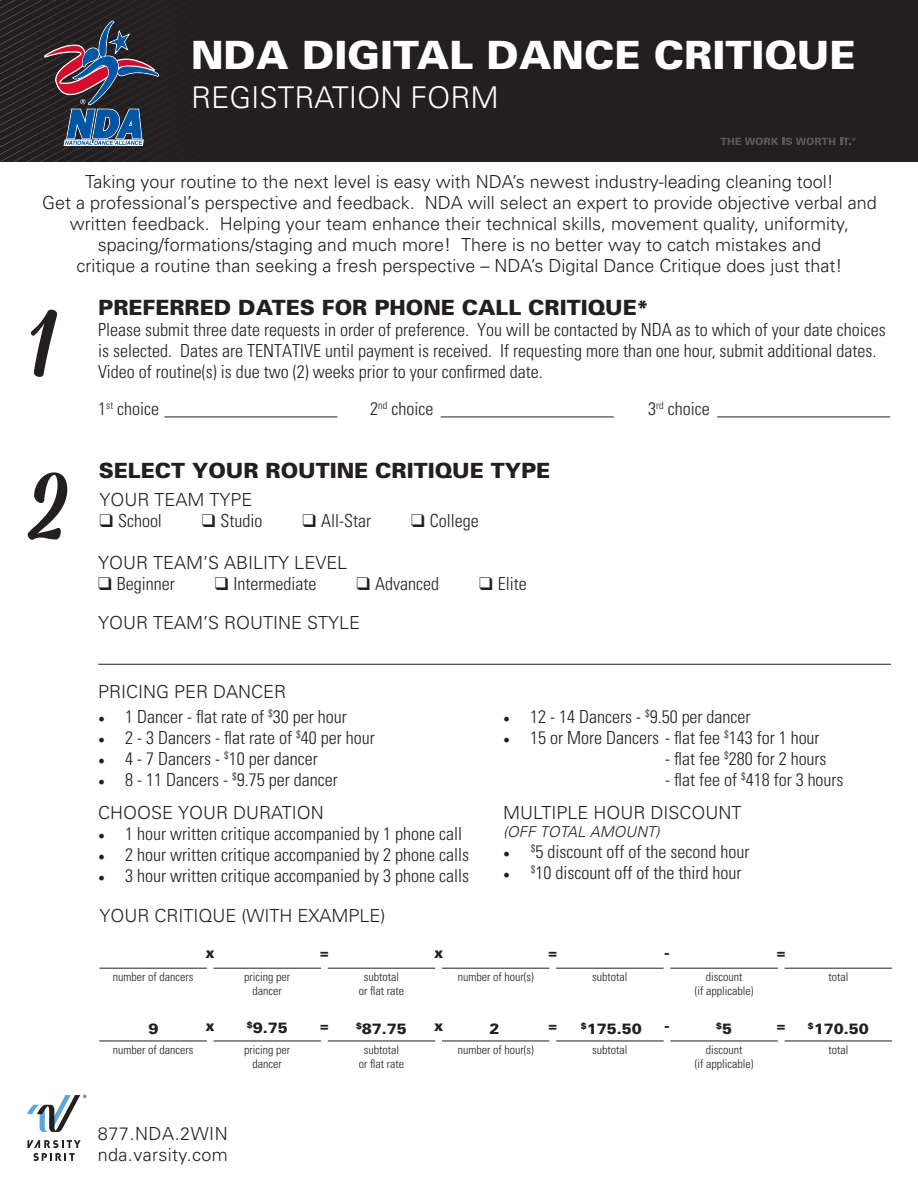
<style>
.page{position:relative;width:918px;height:1188px;background:#fff}
.page>*{position:absolute;margin:0;border:0;box-sizing:border-box;transform-origin:0 0}
.t1{font:108px "Mission Script";color:#231f20}
.t2{font:900 39px "Univers";color:#fff}
.t3{font:300 30px "Univers";color:#fff}
.t4{font:900 21px "Univers";color:#231f20}
.t5{font:300 condensed 18px/21px "Univers";color:#231f20}
.t6{font:300 18px/21px "Univers";color:#231f20;text-align:center}
.t7{font:300 18px "Univers";letter-spacing:.02em;color:#231f20}
.t8{font:300 18px "Univers";letter-spacing:.03em;color:#231f20}
.t9{font:900 15px "Univers";color:#231f20}
.t10{font:italic 300 15px "Univers";color:#231f20}
.t11{font:300 condensed 12px "Univers";color:#231f20}
.t12{font:900 8.7px "Univers";color:#231f20}
.s1{font-family:"Minion Pro";font-weight:400;font-stretch:normal}
.s2{font-size:15px}
</style>
<div class="page">
<hr style="left:98px;top:664px;width:793px;height:1px;background:#231f20">
<hr style="left:99px;top:968px;width:108px;height:1px;background:#231f20">
<hr style="left:214px;top:968px;width:107px;height:1px;background:#231f20">
<hr style="left:328px;top:968px;width:107px;height:1px;background:#231f20">
<hr style="left:442px;top:968px;width:107px;height:1px;background:#231f20">
<hr style="left:556px;top:968px;width:108px;height:1px;background:#231f20">
<hr style="left:670px;top:968px;width:108px;height:1px;background:#231f20">
<hr style="left:785px;top:968px;width:107px;height:1px;background:#231f20">
<hr style="left:99px;top:1041px;width:108px;height:1px;background:#231f20">
<hr style="left:214px;top:1041px;width:107px;height:1px;background:#231f20">
<hr style="left:328px;top:1041px;width:107px;height:1px;background:#231f20">
<hr style="left:442px;top:1041px;width:107px;height:1px;background:#231f20">
<hr style="left:556px;top:1041px;width:108px;height:1px;background:#231f20">
<hr style="left:670px;top:1041px;width:108px;height:1px;background:#231f20">
<hr style="left:785px;top:1041px;width:107px;height:1px;background:#231f20">
<div style="left:0;top:0;width:918px;height:162px;background:#231f20"></div>
<svg style="left:0;top:0;width:153px;height:162px"></svg>
<svg style="left:44px;top:21px;width:115px;height:124px"></svg>
<svg style="left:720px;top:138px;width:135px;height:7px"></svg>
<hr style="left:164px;top:417px;width:174px;height:1px;background:#231f20">
<hr style="left:441px;top:417px;width:173px;height:1px;background:#231f20">
<hr style="left:717px;top:417px;width:173px;height:1px;background:#231f20">
<svg style="left:27px;top:1140px;width:54px;height:21px"></svg>
<svg style="left:27px;top:1095px;width:59px;height:37px"></svg>
<p class="t2" style="left:191px;top:31px;width:666px">NDA DIGITAL DANCE CRITIQUE</p>
<p class="t3" style="left:191px;top:79px;width:309px">REGISTRATION FORM</p>
<p class="t6" style="left:85px;top:171px;width:750px">Taking your routine to the next level is easy with NDA’s newest industry-leading cleaning tool!</p>
<p class="t6" style="left:42px;top:192px;width:836px">Get a professional’s perspective and feedback. NDA will select an expert to provide objective verbal and written feedback. Helping your team enhance their technical skills, movement quality, uniformity,</p>
<p class="t6" style="left:98px;top:234px;width:725px">spacing/formations/staging and much more! There is no better way to catch mistakes and</p>
<p class="t6" style="left:76px;top:255px;width:768px">critique a routine than seeking a fresh perspective – NDA’s Digital Dance Critique does just that!</p>
<p class="t1" style="left:27px;top:274px;width:31px">1</p>
<p class="t1" style="left:28px;top:437px;width:41px">2</p>
<p class="t4" style="left:98px;top:294px;width:552px">PREFERRED DATES FOR PHONE CALL CRITIQUE*</p>
<p class="t5" style="left:98px;top:319px;width:789px">Please submit three date requests in order of preference. You will be contacted by NDA as to which of your date choices is selected. Dates are TENTATIVE until payment is received. If requesting more than one hour, submit additional dates.</p>
<p class="t5" style="left:98px;top:361px;width:446px">Video of routine(s) is due two (2) weeks prior to your confirmed date.</p>
<p class="t5" style="left:98px;top:398px;width:62px">1<sup>st</sup> choice</p>
<p class="t5" style="left:370px;top:398px;width:65px">2<sup>nd</sup> choice</p>
<p class="t5" style="left:648px;top:398px;width:63px">3<sup>rd</sup> choice</p>
<p class="t4" style="left:99px;top:457px;width:453px">SELECT YOUR ROUTINE CRITIQUE TYPE</p>
<p class="t6" style="left:99px;top:490px;width:155px">YOUR TEAM TYPE</p>
<p class="t5" style="left:99px;top:510px;width:64px">❑ School</p>
<p class="t5" style="left:202px;top:510px;width:62px">❑ Studio</p>
<p class="t5" style="left:303px;top:510px;width:70px">❑ All-Star</p>
<p class="t5" style="left:411px;top:510px;width:69px">❑ College</p>
<p class="t6" style="left:98px;top:552px;width:251px">YOUR TEAM’S ABILITY LEVEL</p>
<p class="t5" style="left:98px;top:573px;width:78px">❑ Beginner</p>
<p class="t5" style="left:215px;top:573px;width:103px">❑ Intermediate</p>
<p class="t5" style="left:356px;top:573px;width:84px">❑ Advanced</p>
<p class="t5" style="left:479px;top:573px;width:49px">❑ Elite</p>
<p class="t6" style="left:98px;top:613px;width:264px">YOUR TEAM’S ROUTINE STYLE</p>
<p class="t6" style="left:98px;top:681px;width:190px">PRICING PER DANCER</p>
<p class="t5" style="left:98px;top:706px;width:250px"><span class="s1">•</span> 1 Dancer - flat rate of <sup>$</sup>30 per hour</p>
<p class="t5" style="left:98px;top:727px;width:278px"><span class="s1">•</span> 2 - 3 Dancers - flat rate of <sup>$</sup>40 per hour</p>
<p class="t5" style="left:98px;top:748px;width:221px"><span class="s1">•</span> 4 - 7 Dancers - <sup>$</sup>10 per dancer</p>
<p class="t5" style="left:98px;top:769px;width:241px"><span class="s1">•</span> 8 - 11 Dancers - <sup>$</sup>9.75 per dancer</p>
<p class="t6" style="left:98px;top:802px;width:227px">CHOOSE YOUR DURATION</p>
<p class="t5" style="left:98px;top:822px;width:365px"><span class="s1">•</span> 1 hour written critique accompanied by 1 phone call</p>
<p class="t5" style="left:98px;top:843px;width:372px"><span class="s1">•</span> 2 hour written critique accompanied by 2 phone calls</p>
<p class="t5" style="left:98px;top:864px;width:372px"><span class="s1">•</span> 3 hour written critique accompanied by 3 phone calls</p>
<p class="t6" style="left:99px;top:905px;width:288px">YOUR CRITIQUE (WITH EXAMPLE)</p>
<p class="t5" style="left:503px;top:706px;width:249px"><span class="s1">•</span> 12 - 14 Dancers - <sup>$</sup>9.50 per dancer</p>
<p class="t5" style="left:503px;top:727px;width:318px"><span class="s1">•</span> 15 or More Dancers - flat fee <sup>$</sup>143 for 1 hour</p>
<p class="t5" style="left:665px;top:748px;width:163px">- flat fee <sup>$</sup>280 for 2 hours</p>
<p class="t5" style="left:665px;top:769px;width:180px">- flat fee of <sup>$</sup>418 for 3 hours</p>
<p class="t6" style="left:503px;top:802px;width:240px">MULTIPLE HOUR DISCOUNT</p>
<p class="t10" style="left:503px;top:822px;width:158px">(OFF TOTAL AMOUNT)</p>
<p class="t5" style="left:503px;top:840px;width:248px"><span class="s1">•</span> <sup>$</sup>5 discount off of the second hour</p>
<p class="t5" style="left:503px;top:861px;width:240px"><span class="s1">•</span> <sup>$</sup>10 discount off of the third hour</p>
<p class="t9" style="left:206px;top:943px;width:11px">x</p>
<p class="t9" style="left:319px;top:943px;width:11px">=</p>
<p class="t9" style="left:434px;top:943px;width:11px">x</p>
<p class="t9" style="left:548px;top:943px;width:11px">=</p>
<p class="t9" style="left:665px;top:943px;width:6px">-</p>
<p class="t9" style="left:776px;top:943px;width:11px">=</p>
<p class="t11" style="left:113px;top:970px;width:82px">number of dancers</p>
<p class="t11" style="left:244px;top:970px;width:47px">pricing per</p>
<p class="t11" style="left:253px;top:984px;width:31px">dancer</p>
<p class="t11" style="left:364px;top:970px;width:37px">subtotal</p>
<p class="t11" style="left:359px;top:984px;width:47px">or flat rate</p>
<p class="t11" style="left:458px;top:970px;width:77px">number of hour(s)</p>
<p class="t11" style="left:592px;top:970px;width:37px">subtotal</p>
<p class="t11" style="left:706px;top:970px;width:38px">discount</p>
<p class="t11" style="left:695px;top:984px;width:60px">(if applicable)</p>
<p class="t11" style="left:828px;top:970px;width:21px">total</p>
<p class="t9" style="left:148px;top:1019px;width:12px">9</p>
<p class="t9" style="left:206px;top:1016px;width:11px">x</p>
<p class="t9" style="left:247px;top:1018px;width:42px"><sup>$</sup>9.75</p>
<p class="t9" style="left:319px;top:1016px;width:11px">=</p>
<p class="t9" style="left:356px;top:1019px;width:52px"><sup>$</sup>87.75</p>
<p class="t9" style="left:434px;top:1016px;width:11px">x</p>
<p class="t9" style="left:489px;top:1019px;width:12px">2</p>
<p class="t9" style="left:548px;top:1016px;width:11px">=</p>
<p class="t9" style="left:581px;top:1019px;width:62px"><sup>$</sup>175.50</p>
<p class="t9" style="left:665px;top:1016px;width:6px">-</p>
<p class="t12" style="left:716px;top:1020px;width:17px">$<span class="s2">5</span></p>
<p class="t9" style="left:776px;top:1016px;width:11px">=</p>
<p class="t9" style="left:808px;top:1019px;width:62px"><sup>$</sup>170.50</p>
<p class="t11" style="left:113px;top:1042px;width:82px">number of dancers</p>
<p class="t11" style="left:244px;top:1042px;width:47px">pricing per</p>
<p class="t11" style="left:253px;top:1057px;width:31px">dancer</p>
<p class="t8" style="left:98px;top:1123px;width:131px">877.NDA.2WIN</p>
<p class="t7" style="left:98px;top:1144px;width:132px">nda.varsity.com</p>
<p class="t11" style="left:364px;top:1042px;width:37px">subtotal</p>
<p class="t11" style="left:359px;top:1057px;width:47px">or flat rate</p>
<p class="t11" style="left:458px;top:1042px;width:77px">number of hour(s)</p>
<p class="t11" style="left:592px;top:1042px;width:37px">subtotal</p>
<p class="t11" style="left:706px;top:1042px;width:38px">discount</p>
<p class="t11" style="left:695px;top:1057px;width:60px">(if applicable)</p>
<p class="t11" style="left:828px;top:1042px;width:21px">total</p>
</div>
